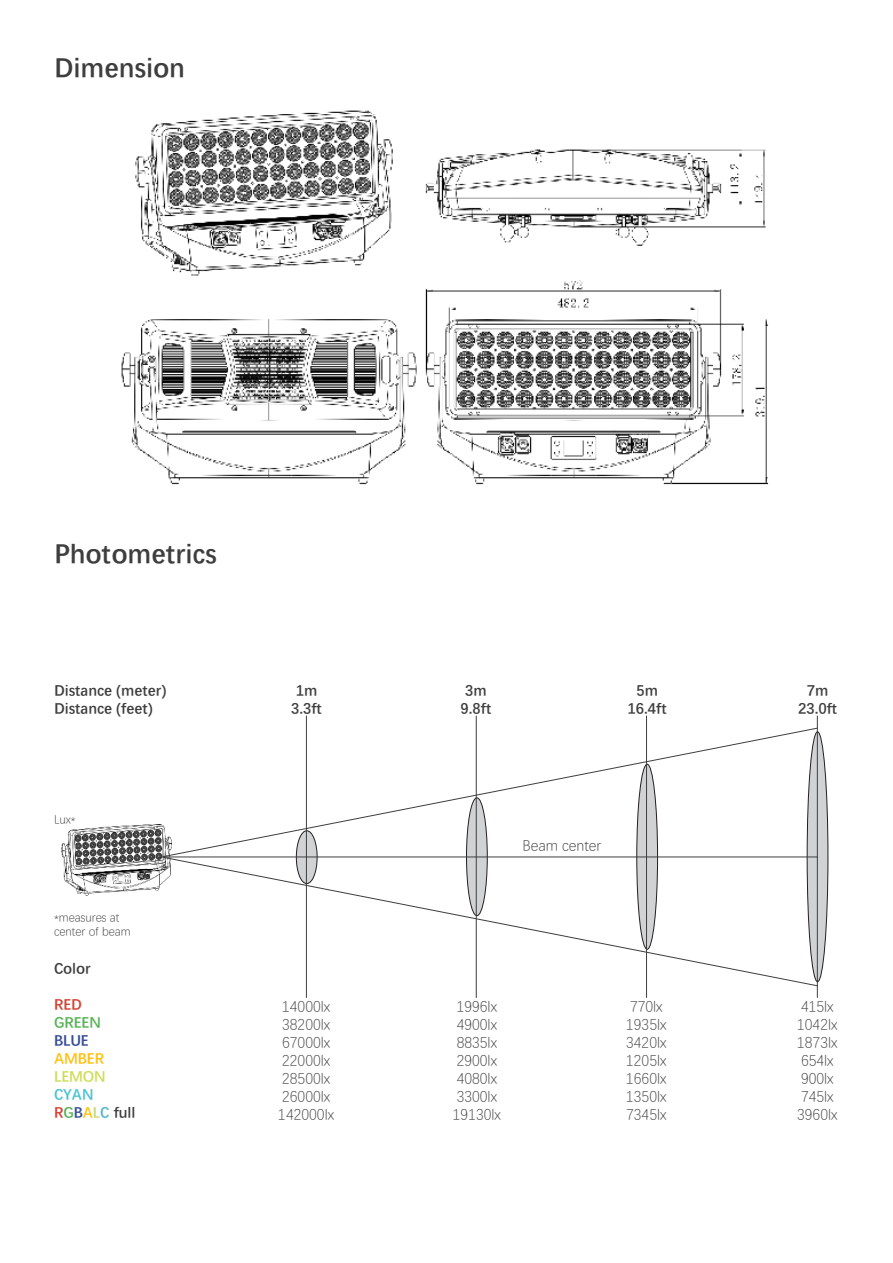
<style>
.page{position:relative;width:893px;height:1263px;background:#fff}
.page>*{position:absolute;margin:0;border:0;box-sizing:border-box;transform-origin:0 0}
.t1{font:700 27px "Deng Xian";color:#3e3e3f}
.t2{font:300 15px "Deng Xian";color:#3e3e3f}
.t3{font:700 15px "Deng Xian";color:#3e3e3f}
.t4{font:700 15px "Deng Xian";color:#56b455}
.t5{font:700 15px "Deng Xian";color:#fdc011}
.t6{font:700 15px "Deng Xian";color:#cfde58}
.t7{font:700 15px "Deng Xian";color:#354d96}
.t8{font:700 15px "Deng Xian";color:#47c3d2}
.t9{font:700 15px "Deng Xian";color:#d53f33}
.t10{font:300 12px "Deng Xian";color:#3e3e3f}
.s1{color:#d53f33}
.s2{color:#56b455}
.s3{color:#354d96}
.s4{color:#fdc011}
.s5{color:#cbd76f}
.s6{color:#4fb7c5}
</style>
<div class="page">
<div style="left:807px;top:732px;width:21px;height:250px;background:#d1d2d4;border-radius:50%"></div>
<div style="left:807px;top:731px;width:21px;height:251px;border:1px solid #231f20;border-radius:50%"></div>
<img style="left:121px;top:110px;width:648px;height:375px">
<img style="left:61px;top:824px;width:101px;height:72px">
<svg style="left:162px;top:727px;width:655px;height:129px"></svg>
<svg style="left:162px;top:856px;width:655px;height:131px"></svg>
<hr style="left:817px;top:716px;width:1px;height:282px;background:#3e3e3f">
<hr style="left:163px;top:857px;width:655px;height:1px;background:#3e3e3f">
<hr style="left:646px;top:716px;width:1px;height:282px;background:#3e3e3f">
<hr style="left:476px;top:716px;width:1px;height:282px;background:#3e3e3f">
<hr style="left:306px;top:716px;width:1px;height:282px;background:#3e3e3f">
<p class="t1" style="left:54px;top:49px;width:132px">Dimension</p>
<p class="t1" style="left:54px;top:536px;width:164px">Photometrics</p>
<p class="t3" style="left:54px;top:680px;width:114px">Distance (meter)</p>
<p class="t3" style="left:54px;top:698px;width:100px">Distance (feet)</p>
<p class="t10" style="left:54px;top:812px;width:23px">Lux*</p>
<p class="t10" style="left:54px;top:909px;width:67px">*measures at</p>
<p class="t10" style="left:54px;top:924px;width:78px">center of beam</p>
<p class="t3" style="left:54px;top:958px;width:38px">Color</p>
<p class="t9" style="left:54px;top:994px;width:29px">RED</p>
<p class="t4" style="left:54px;top:1012px;width:48px">GREEN</p>
<p class="t7" style="left:54px;top:1030px;width:36px">BLUE</p>
<p class="t5" style="left:54px;top:1048px;width:52px">AMBER</p>
<p class="t6" style="left:54px;top:1066px;width:53px">LEMON</p>
<p class="t8" style="left:54px;top:1084px;width:41px">CYAN</p>
<p class="t3" style="left:54px;top:1102px;width:83px"><span class="s1">R</span><span class="s2">G</span><span class="s3">B</span><span class="s4">A</span><span class="s5">L</span><span class="s6">C</span> full</p>
<p class="t3" style="left:296px;top:680px;width:23px">1m</p>
<p class="t3" style="left:291px;top:698px;width:32px">3.3ft</p>
<p class="t2" style="left:282px;top:997px;width:50px">14000lx</p>
<p class="t2" style="left:282px;top:1015px;width:50px">38200lx</p>
<p class="t2" style="left:282px;top:1033px;width:50px">67000lx</p>
<p class="t2" style="left:282px;top:1051px;width:50px">22000lx</p>
<p class="t2" style="left:282px;top:1069px;width:50px">28500lx</p>
<p class="t2" style="left:282px;top:1087px;width:50px">26000lx</p>
<p class="t2" style="left:278px;top:1105px;width:57px">142000lx</p>
<p class="t3" style="left:465px;top:680px;width:23px">3m</p>
<p class="t3" style="left:461px;top:698px;width:32px">9.8ft</p>
<p class="t3" style="left:636px;top:680px;width:23px">5m</p>
<p class="t3" style="left:628px;top:698px;width:41px">16.4ft</p>
<p class="t2" style="left:523px;top:836px;width:80px">Beam center</p>
<p class="t2" style="left:457px;top:997px;width:42px">1996lx</p>
<p class="t2" style="left:457px;top:1015px;width:42px">4900lx</p>
<p class="t2" style="left:457px;top:1033px;width:42px">8835lx</p>
<p class="t2" style="left:457px;top:1051px;width:42px">2900lx</p>
<p class="t2" style="left:457px;top:1069px;width:42px">4080lx</p>
<p class="t2" style="left:457px;top:1087px;width:42px">3300lx</p>
<p class="t2" style="left:453px;top:1105px;width:50px">19130lx</p>
<p class="t2" style="left:630px;top:997px;width:34px">770lx</p>
<p class="t2" style="left:626px;top:1015px;width:42px">1935lx</p>
<p class="t2" style="left:626px;top:1033px;width:42px">3420lx</p>
<p class="t2" style="left:626px;top:1051px;width:42px">1205lx</p>
<p class="t2" style="left:626px;top:1069px;width:42px">1660lx</p>
<p class="t2" style="left:626px;top:1087px;width:42px">1350lx</p>
<p class="t2" style="left:626px;top:1105px;width:42px">7345lx</p>
<p class="t3" style="left:807px;top:680px;width:23px">7m</p>
<p class="t3" style="left:798px;top:698px;width:41px">23.0ft</p>
<p class="t2" style="left:801px;top:997px;width:34px">415lx</p>
<p class="t2" style="left:797px;top:1015px;width:42px">1042lx</p>
<p class="t2" style="left:797px;top:1033px;width:42px">1873lx</p>
<p class="t2" style="left:801px;top:1051px;width:34px">654lx</p>
<p class="t2" style="left:801px;top:1069px;width:34px">900lx</p>
<p class="t2" style="left:801px;top:1087px;width:34px">745lx</p>
<p class="t2" style="left:797px;top:1105px;width:42px">3960lx</p>
</div>
